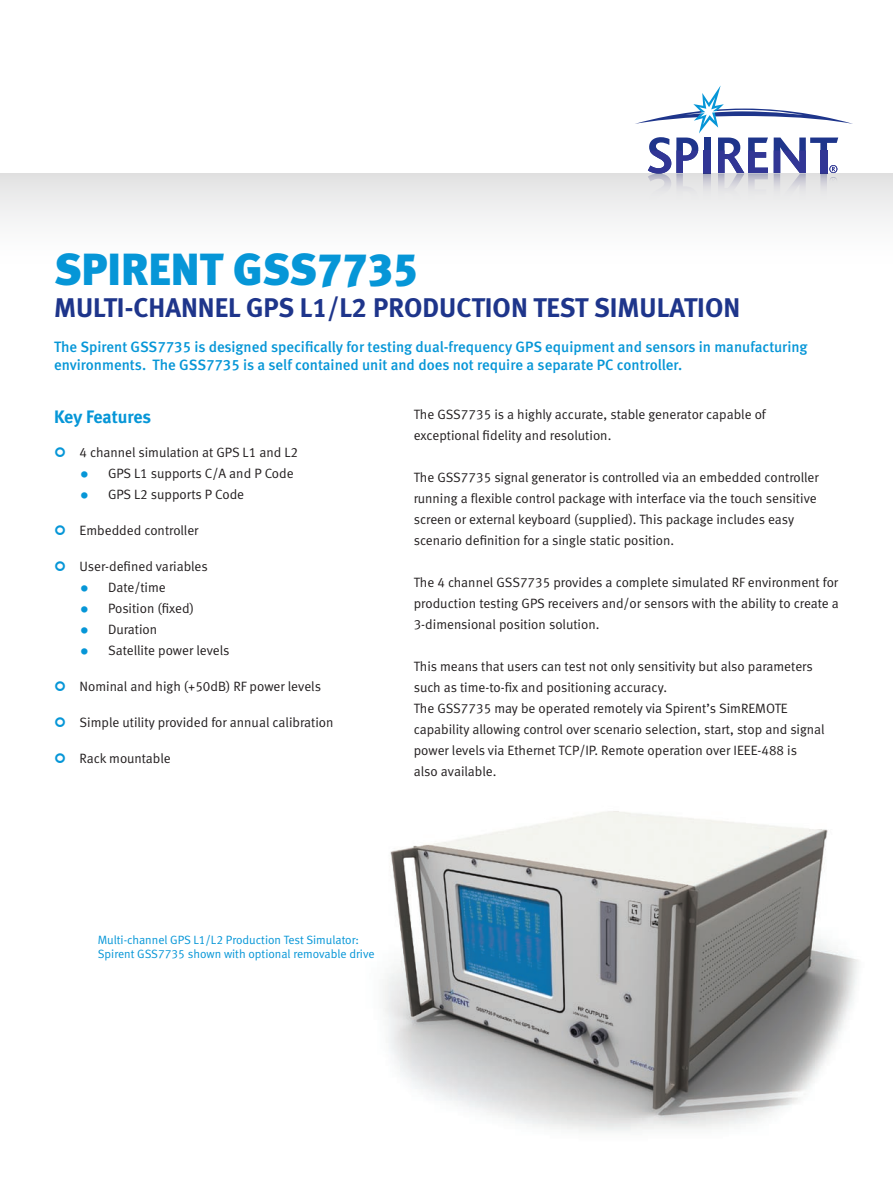
<style>
.page{position:relative;width:893px;height:1188px;background:#fff}
.page>*{position:absolute;margin:0;border:0;box-sizing:border-box;transform-origin:0 0}
.t1{font:45px "Meta Black LF";color:#0696d7}
.t2{font:36px "Meta Bold LF";color:#0696d7}
.t3{font:27px "Meta Bold LF";color:#1e358b}
.t4{font:18px "Meta Bold LF";letter-spacing:-.01em;color:#0696d7}
.t5{font:15px/18px "Meta Medium LF";color:#0696d7}
.t6{font:13.5px/21px "Meta Normal LF";color:#231f20}
.t7{font:12px/13.5px "Meta Normal LF";color:#0696d7}
</style>
<div class="page">
<svg style="left:635px;top:85px;width:218px;height:88px"></svg>
<div style="left:0;top:173px;width:893px;height:93px;background:linear-gradient(to bottom,#e2e2e3,#fff)"></div>
<img style="left:384px;top:811px;width:475px;height:320px">
<h1 class="t1" style="left:54px;top:242px;width:366px">SPIRENT GSS7735</h1>
<h3 class="t3" style="left:54px;top:292px;width:688px">MULTI-CHANNEL GPS L1/L2 PRODUCTION TEST SIMULATION</h3>
<p class="t5" style="left:54px;top:337px;width:755px">The Spirent GSS7735 is designed specifically for testing dual-frequency GPS equipment and sensors in manufacturing environments. The GSS7735 is a self contained unit and does not require a separate PC controller.</p>
<h3 class="t4" style="left:54px;top:406px;width:99px">KEY FEATURES</h3>
<p class="t6" style="left:80px;top:442px;width:220px">4 channel simulation at GPS L1 and L2</p>
<h2 class="t2" style="left:80px;top:443px;width:11px">.</h2>
<p class="t6" style="left:108px;top:463px;width:187px">GPS L1 supports C/A and P Code</p>
<h2 class="t2" style="left:80px;top:464px;width:11px">.</h2>
<p class="t6" style="left:108px;top:484px;width:138px">GPS L2 supports P Code</p>
<p class="t6" style="left:80px;top:520px;width:120px">Embedded controller</p>
<p class="t6" style="left:80px;top:556px;width:130px">User-defined variables</p>
<h2 class="t2" style="left:80px;top:557px;width:11px">.</h2>
<p class="t6" style="left:108px;top:577px;width:59px">Date/time</p>
<h2 class="t2" style="left:80px;top:578px;width:11px">.</h2>
<p class="t6" style="left:108px;top:598px;width:88px">Position (fixed)</p>
<h2 class="t2" style="left:80px;top:599px;width:11px">.</h2>
<p class="t6" style="left:108px;top:619px;width:51px">Duration</p>
<h2 class="t2" style="left:80px;top:620px;width:11px">.</h2>
<p class="t6" style="left:108px;top:640px;width:123px">Satellite power levels</p>
<p class="t6" style="left:80px;top:676px;width:243px">Nominal and high (+50dB) RF power levels</p>
<p class="t6" style="left:80px;top:712px;width:256px">Simple utility provided for annual calibration</p>
<p class="t6" style="left:80px;top:748px;width:93px">Rack mountable</p>
<p class="t6" style="left:414px;top:404px;width:354px">The GSS7735 is a highly accurate, stable generator capable of exceptional fidelity and resolution.</p>
<p class="t6" style="left:414px;top:467px;width:406px">The GSS7735 signal generator is controlled via an embedded controller running a flexible control package with interface via the touch sensitive screen or external keyboard (supplied). This package includes easy scenario definition for a single static position.</p>
<p class="t6" style="left:414px;top:572px;width:427px;text-align:justify">The 4 channel GSS7735 provides a complete simulated RF environment for production testing GPS receivers and/or sensors with the ability to create a 3-dimensional position solution.</p>
<p class="t6" style="left:414px;top:656px;width:412px">This means that users can test not only sensitivity but also parameters such as time-to-fix and positioning accuracy.<br>The GSS7735 may be operated remotely via Spirent’s SimREMOTE capability allowing control over scenario selection, start, stop and signal power levels via Ethernet TCP/IP. Remote operation over IEEE-488 is<br>also available.</p>
<p class="t7" style="left:98px;top:933px;width:278px">Multi-channel GPS L1/L2 Production Test Simulator:<br>Spirent GSS7735 shown with optional removable drive</p>
</div>
